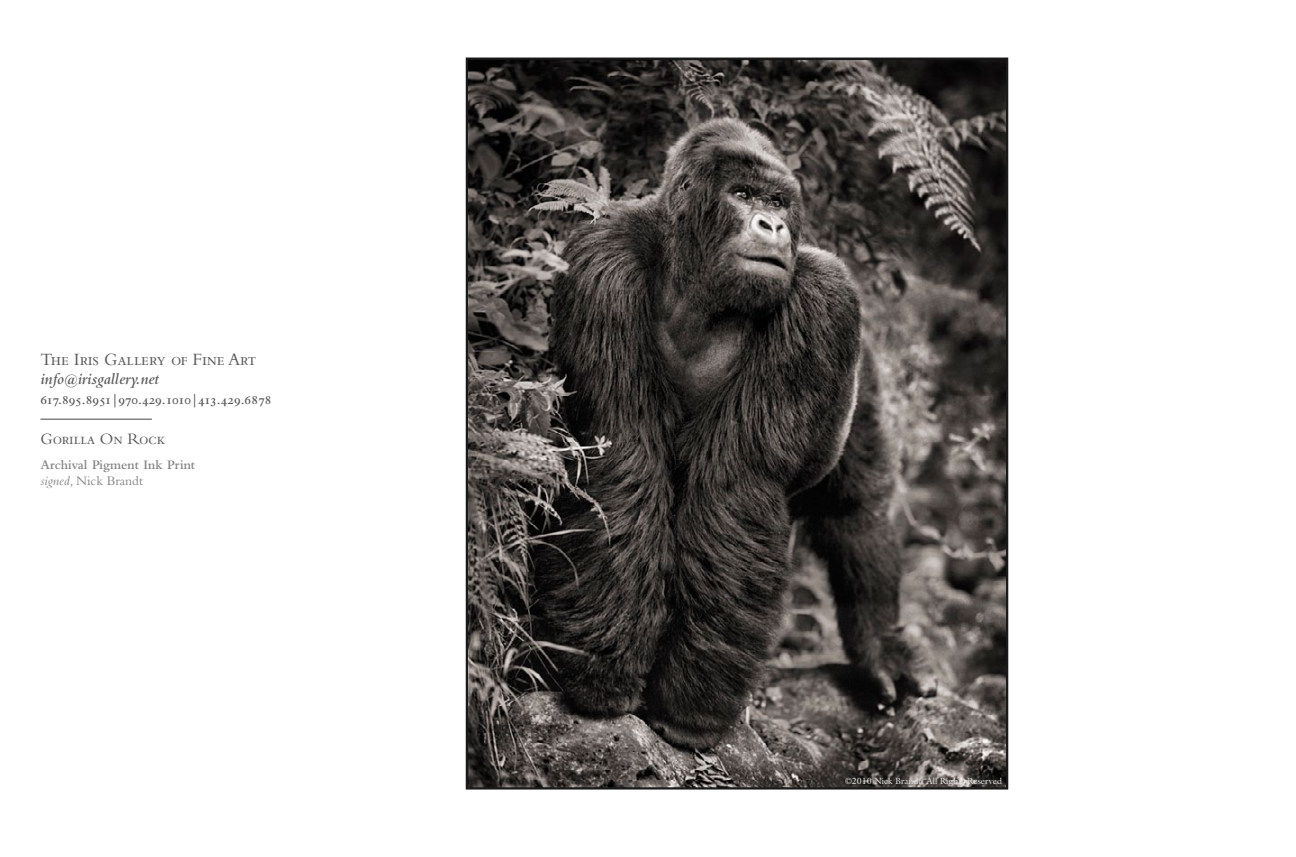
<style>
.page{position:relative;width:1296px;height:857px;background:#fff}
.page>*{position:absolute;margin:0;border:0;box-sizing:border-box;transform-origin:0 0}
.t1{font:18px "Bembo SC";color:#5a5a5a}
.t2{font:italic 600 16.5px "Bembo";color:#5a5a5a}
.t3{font:16.5px "Bembo SC";letter-spacing:-.01em;color:#5a5a5a}
.t4{font:600 13.5px/16.2px "Bembo";color:#838383}
.t5{font:13.5px "Bembo Semibold Os F";color:#5a5a5a}
.t6{font:9px "Galliard";color:#e7e7e7}
.s1{font-weight:400;font-style:italic}
.s2{font-weight:400}
</style>
<div class="page">
<hr style="left:40px;top:418px;width:112px;height:1px;background:#5a5a5a">
<img style="left:469px;top:60px;width:536px;height:726px">
<p class="t1" style="left:40px;top:349px;width:217px">The Iris Gallery of Fine Art</p>
<p class="t2" style="left:40px;top:370px;width:120px">info@irisgallery.net</p>
<p class="t5" style="left:40px;top:392px;width:232px">617.895.8951|970.429.1010|413.429.6878</p>
<p class="t3" style="left:40px;top:430px;width:127px">Gorilla On Rock</p>
<p class="t4" style="left:40px;top:456px;width:156px">Archival Pigment Ink Print <span class="s1">signed,</span> <span class="s2">Nick Brandt</span></p>
<p class="t6" style="left:845px;top:775px;width:159px">©2010 Nick Brandt. All Rights Reserved</p>
</div>
